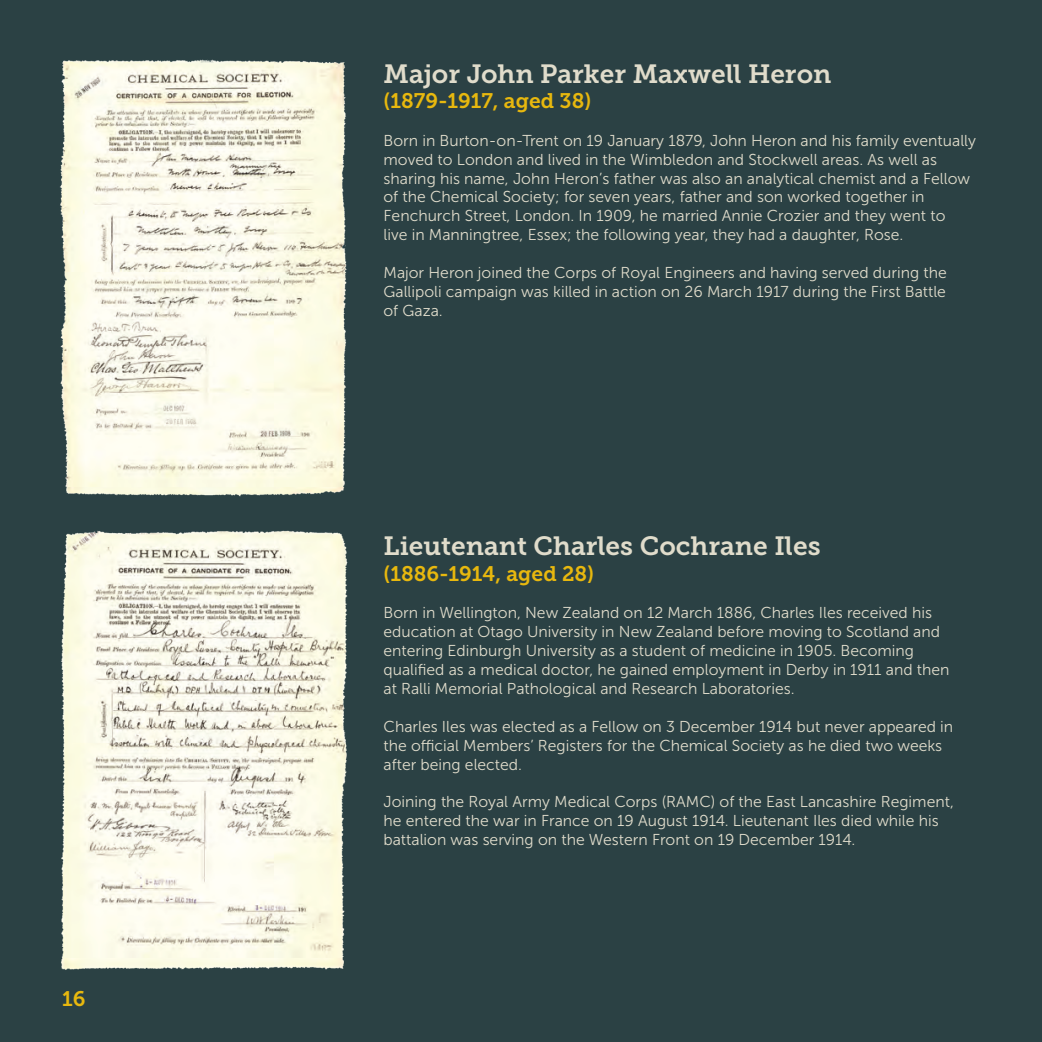
<style>
.page{position:relative;width:1042px;height:1042px;background:#2b4144}
.page>*{position:absolute;margin:0;border:0;box-sizing:border-box;transform-origin:0 0}
.t1{font:26.25px "Museo Slab 700";color:#e0dccb}
.t2{font:21px "Museo Slab 700";color:#e8b80e}
.t3{font:15.75px/18.9px "Museo Sans 300";color:#e0dccb}
</style>
<div class="page">
<img style="left:60px;top:59px;width:287px;height:438px">
<img style="left:61px;top:530px;width:287px;height:440px">
<p class="t2" style="left:62px;top:986px;width:25px">16</p>
<p class="t1" style="left:383px;top:59px;width:449px">Major John Parker Maxwell Heron</p>
<p class="t2" style="left:383px;top:89px;width:209px">(1879-1917, aged 38)</p>
<p class="t3" style="left:383px;top:131px;width:594px">Born in Burton-on-Trent on 19 January 1879, John Heron and his family eventually moved to London and lived in the Wimbledon and Stockwell areas. As well as sharing his name, John Heron’s father was also an analytical chemist and a Fellow of the Chemical Society; for seven years, father and son worked together in Fenchurch Street, London. In 1909, he married Annie Crozier and they went to<br>live in Manningtree, Essex; the following year, they had a daughter, Rose.</p>
<p class="t3" style="left:383px;top:263px;width:565px;text-align:justify">Major Heron joined the Corps of Royal Engineers and having served during the Gallipoli campaign was killed in action on 26 March 1917 during the First Battle of Gaza.</p>
<p class="t1" style="left:383px;top:531px;width:438px">Lieutenant Charles Cochrane Iles</p>
<p class="t2" style="left:383px;top:561px;width:212px">(1886-1914, aged 28)</p>
<p class="t3" style="left:383px;top:603px;width:567px">Born in Wellington, New Zealand on 12 March 1886, Charles Iles received his education at Otago University in New Zealand before moving to Scotland and entering Edinburgh University as a student of medicine in 1905. Becoming qualified as a medical doctor, he gained employment in Derby in 1911 and then at Ralli Memorial Pathological and Research Laboratories.</p>
<p class="t3" style="left:383px;top:717px;width:571px">Charles Iles was elected as a Fellow on 3 December 1914 but never appeared in the official Members’ Registers for the Chemical Society as he died two weeks after being elected.</p>
<p class="t3" style="left:383px;top:792px;width:572px">Joining the Royal Army Medical Corps (RAMC) of the East Lancashire Regiment, he entered the war in France on 19 August 1914. Lieutenant Iles died while his battalion was serving on the Western Front on 19 December 1914.</p>
</div>
